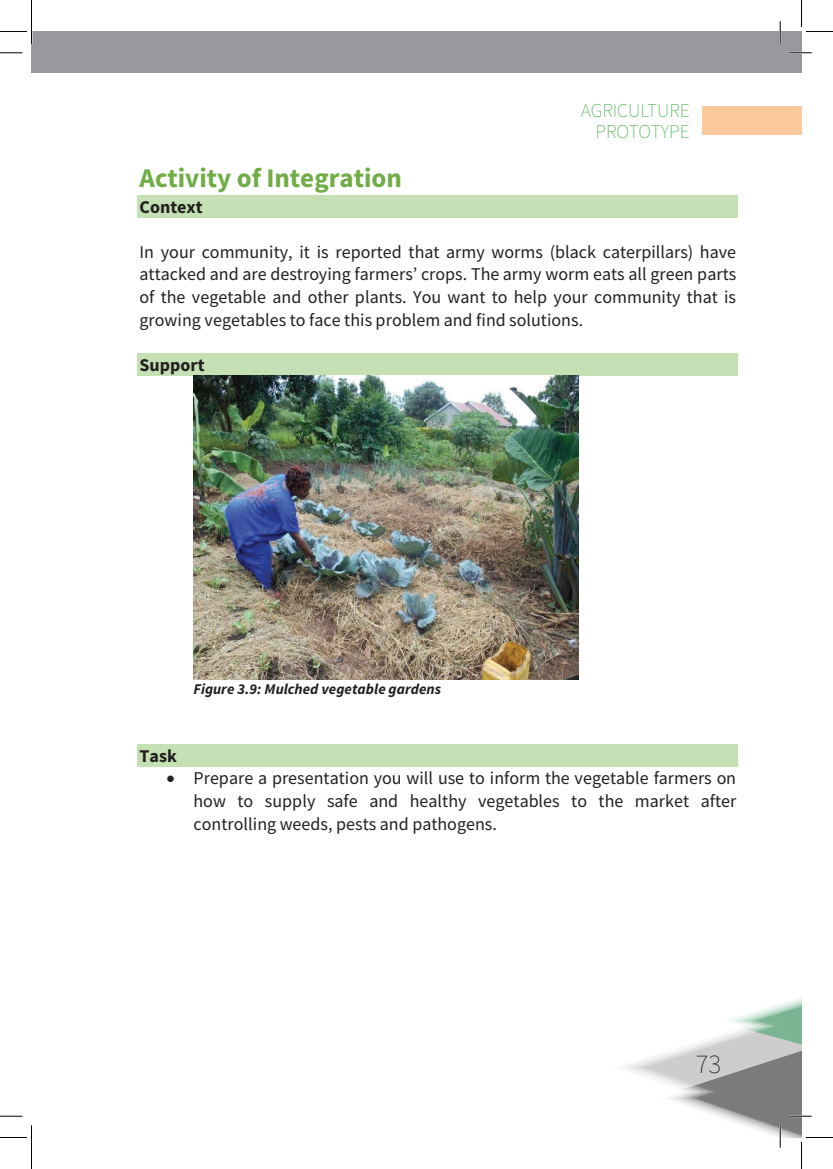
<style>
.page{position:relative;width:833px;height:1169px;background:#fff}
.page>*{position:absolute;margin:0;border:0;box-sizing:border-box;transform-origin:0 0}
.t1{font:700 27px "Source Sans Pro";color:#70ad46}
.t2{font:200 27px "Source Sans Pro";color:#231f20}
.t3{font:200 19.5px/21px "Source Sans Pro";color:#40ae49;text-align:right}
.t4{font:18px/22.6px "Source Sans Pro";color:#231f20;text-align:justify}
.t5{font:700 18px "Source Sans Pro";color:#231f20}
.t6{font:italic 700 15px "Source Sans Pro";color:#231f20}
</style>
<div class="page">
<div style="left:32px;top:32px;width:769px;height:40px;background:#97999c"></div>
<div style="left:702px;top:107px;width:99px;height:28px;background:#fcc99d"></div>
<div style="left:137px;top:195px;width:601px;height:22px;background:#c5e0b4"></div>
<div style="left:137px;top:353px;width:601px;height:23px;background:#c5e0b4"></div>
<img style="left:194px;top:376px;width:385px;height:303px">
<div style="left:137px;top:743px;width:601px;height:23px;background:#c5e0b4"></div>
<hr style="left:789px;top:52px;width:22px;height:2px;background:#fff">
<hr style="left:779px;top:21px;width:2px;height:23px;background:#fff">
<svg style="left:0;top:53px;width:22px;height:1px"></svg>
<svg style="left:789px;top:53px;width:22px;height:1px"></svg>
<svg style="left:0;top:1115px;width:22px;height:1px"></svg>
<svg style="left:780px;top:21px;width:1px;height:23px"></svg>
<svg style="left:0;top:0;width:32px;height:44px"></svg>
<svg style="left:0;top:1125px;width:32px;height:44px"></svg>
<svg style="left:801px;top:0;width:32px;height:32px"></svg>
<svg style="left:624px;top:998px;width:209px;height:171px"></svg>
<p class="t3" style="left:580px;top:100px;width:111px">AGRICULTURE<br>PROTOTYPE</p>
<h1 class="t1" style="left:140px;top:160px;width:264px">Activity of Integration</h1>
<p class="t5" style="left:140px;top:194px;width:65px">Context</p>
<p class="t4" style="left:140px;top:240px;width:598px">In your community, it is reported that army worms (black caterpillars) have attacked and are destroying farmers’ crops. The army worm eats all green parts of the vegetable and other plants. You want to help your community that is growing vegetables to face this problem and find solutions.</p>
<p class="t5" style="left:140px;top:353px;width:67px">Support</p>
<p class="t6" style="left:194px;top:679px;width:249px">Figure 3.9: Mulched vegetable gardens</p>
<p class="t5" style="left:140px;top:743px;width:39px">Task</p>
<p class="t4" style="left:194px;top:767px;width:544px;text-indent:-27px">• Prepare a presentation you will use to inform the vegetable farmers on how to supply safe and healthy vegetables to the market after controlling weeds, pests and pathogens.</p>
<h1 class="t2" style="left:696px;top:1048px;width:27px">73</h1>
</div>
